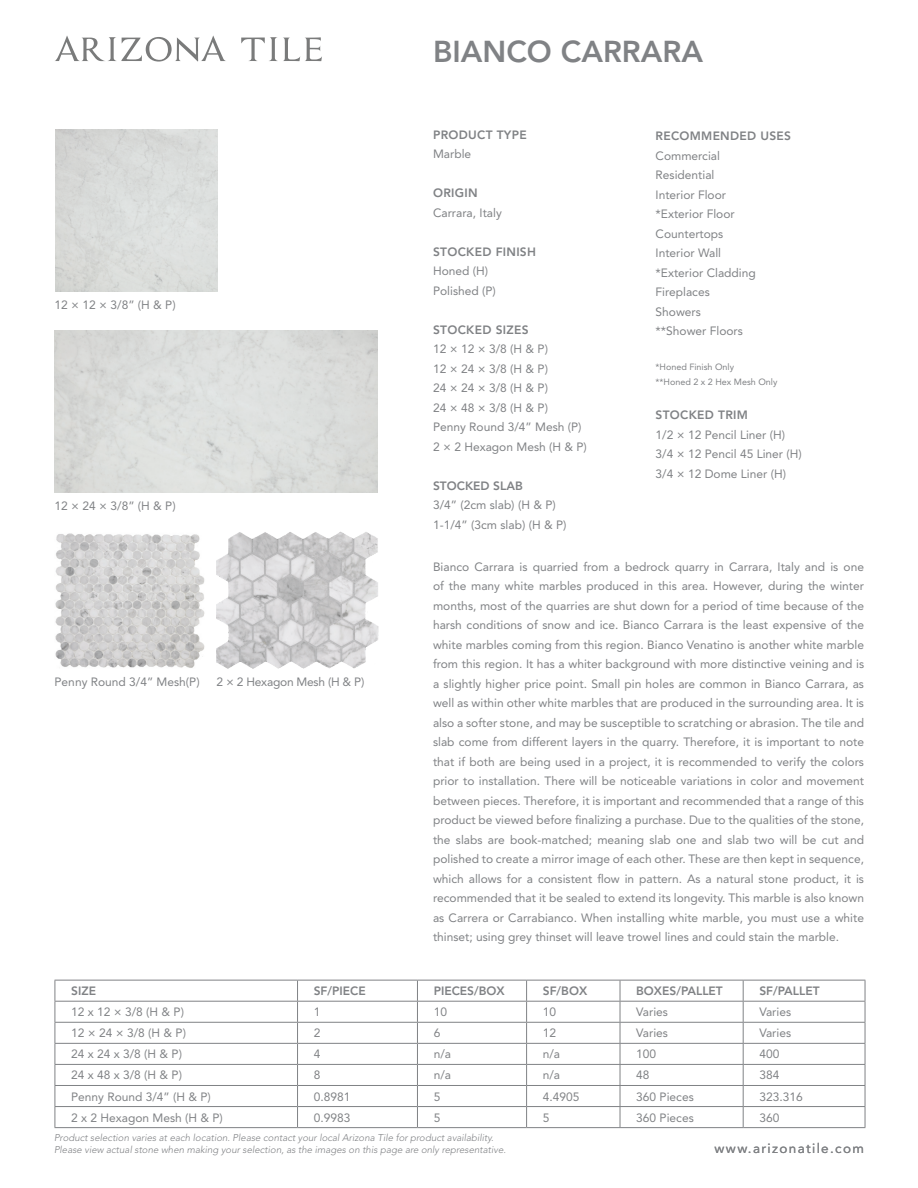
<style>
.page{position:relative;width:918px;height:1188px;background:#fff}
.page>*{position:absolute;margin:0;border:0;box-sizing:border-box;transform-origin:0 0}
.t1{font:800 30px "Avenir LT Std";color:#808285}
.t2{font:13.5px "Avenir LT Std";letter-spacing:.1em;color:#808285}
.t3{font:12px/19.5px "Avenir LT Std";color:#808285}
.t4{font:800 12px "Avenir LT Std";letter-spacing:.025em;color:#808285}
.t5{font:800 12px "Avenir LT Std";color:#808285}
.t6{font:12px "Avenir LT Std";letter-spacing:-.02em;color:#808285}
.t7{font:italic 300 9.75px "Avenir LT Std";color:#808285}
.t8{font:9px/15px "Avenir LT Std";color:#808285}
</style>
<div class="page">
<svg style="left:55px;top:35px;width:171px;height:27px"></svg>
<svg style="left:241px;top:37px;width:81px;height:24px"></svg>
<img style="left:55px;top:130px;width:162px;height:162px">
<img style="left:55px;top:533px;width:150px;height:135px">
<img style="left:217px;top:531px;width:162px;height:138px">
<hr style="left:55px;top:980px;width:243px;height:1px;background:#808285">
<hr style="left:298px;top:980px;width:119px;height:1px;background:#808285">
<hr style="left:417px;top:980px;width:110px;height:1px;background:#808285">
<hr style="left:527px;top:980px;width:93px;height:1px;background:#808285">
<hr style="left:620px;top:980px;width:123px;height:1px;background:#808285">
<hr style="left:743px;top:980px;width:122px;height:1px;background:#808285">
<hr style="left:55px;top:1001px;width:243px;height:1px;background:#808285">
<hr style="left:298px;top:1001px;width:119px;height:1px;background:#808285">
<hr style="left:417px;top:1001px;width:110px;height:1px;background:#808285">
<hr style="left:527px;top:1001px;width:93px;height:1px;background:#808285">
<hr style="left:620px;top:1001px;width:123px;height:1px;background:#808285">
<hr style="left:743px;top:1001px;width:122px;height:1px;background:#808285">
<hr style="left:55px;top:1022px;width:243px;height:1px;background:#808285">
<hr style="left:298px;top:1022px;width:119px;height:1px;background:#808285">
<hr style="left:417px;top:1022px;width:110px;height:1px;background:#808285">
<hr style="left:527px;top:1022px;width:93px;height:1px;background:#808285">
<hr style="left:620px;top:1022px;width:123px;height:1px;background:#808285">
<hr style="left:743px;top:1022px;width:122px;height:1px;background:#808285">
<hr style="left:55px;top:1043px;width:243px;height:1px;background:#808285">
<hr style="left:298px;top:1043px;width:119px;height:1px;background:#808285">
<hr style="left:417px;top:1043px;width:110px;height:1px;background:#808285">
<hr style="left:527px;top:1043px;width:93px;height:1px;background:#808285">
<hr style="left:620px;top:1043px;width:123px;height:1px;background:#808285">
<hr style="left:743px;top:1043px;width:122px;height:1px;background:#808285">
<hr style="left:55px;top:1064px;width:243px;height:1px;background:#808285">
<hr style="left:298px;top:1064px;width:119px;height:1px;background:#808285">
<hr style="left:417px;top:1064px;width:110px;height:1px;background:#808285">
<hr style="left:527px;top:1064px;width:93px;height:1px;background:#808285">
<hr style="left:620px;top:1064px;width:123px;height:1px;background:#808285">
<hr style="left:743px;top:1064px;width:122px;height:1px;background:#808285">
<hr style="left:55px;top:1085px;width:243px;height:1px;background:#808285">
<hr style="left:298px;top:1085px;width:119px;height:1px;background:#808285">
<hr style="left:417px;top:1085px;width:110px;height:1px;background:#808285">
<hr style="left:527px;top:1085px;width:93px;height:1px;background:#808285">
<hr style="left:620px;top:1085px;width:123px;height:1px;background:#808285">
<hr style="left:743px;top:1085px;width:122px;height:1px;background:#808285">
<hr style="left:55px;top:1106px;width:243px;height:1px;background:#808285">
<svg style="left:55px;top:981px;width:1px;height:146px"></svg>
<hr style="left:298px;top:1106px;width:119px;height:1px;background:#808285">
<svg style="left:297px;top:981px;width:1px;height:146px"></svg>
<hr style="left:417px;top:1106px;width:110px;height:1px;background:#808285">
<svg style="left:417px;top:981px;width:1px;height:146px"></svg>
<hr style="left:527px;top:1106px;width:93px;height:1px;background:#808285">
<svg style="left:526px;top:981px;width:1px;height:146px"></svg>
<hr style="left:620px;top:1106px;width:123px;height:1px;background:#808285">
<svg style="left:620px;top:981px;width:1px;height:146px"></svg>
<hr style="left:743px;top:1106px;width:122px;height:1px;background:#808285">
<svg style="left:743px;top:981px;width:1px;height:146px"></svg>
<svg style="left:865px;top:981px;width:1px;height:146px"></svg>
<hr style="left:55px;top:1127px;width:243px;height:1px;background:#808285">
<hr style="left:298px;top:1127px;width:119px;height:1px;background:#808285">
<hr style="left:417px;top:1127px;width:110px;height:1px;background:#808285">
<hr style="left:527px;top:1127px;width:93px;height:1px;background:#808285">
<hr style="left:620px;top:1127px;width:123px;height:1px;background:#808285">
<hr style="left:743px;top:1127px;width:122px;height:1px;background:#808285">
<p class="t3" style="left:55px;top:295px;width:123px">12 × 12 × 3/8” (H &amp; P)</p>
<p class="t3" style="left:55px;top:496px;width:123px">12 × 24 × 3/8” (H &amp; P)</p>
<p class="t3" style="left:55px;top:672px;width:147px">Penny Round 3/4” Mesh(P)</p>
<p class="t6" style="left:217px;top:675px;width:149px">2 × 2 Hexagon Mesh (H &amp; P)</p>
<h1 class="t1" style="left:433px;top:33px;width:271px">BIANCO CARRARA</h1>
<p class="t4" style="left:433px;top:128px;width:95px">PRODUCT TYPE</p>
<p class="t3" style="left:433px;top:145px;width:40px">Marble</p>
<p class="t4" style="left:433px;top:186px;width:46px">ORIGIN</p>
<p class="t3" style="left:433px;top:203px;width:70px">Carrara, Italy</p>
<p class="t4" style="left:433px;top:245px;width:104px">STOCKED FINISH</p>
<p class="t3" style="left:433px;top:262px;width:64px">Honed (H)<br>Polished (P)</p>
<p class="t4" style="left:433px;top:323px;width:97px">STOCKED SIZES</p>
<p class="t3" style="left:433px;top:340px;width:155px">12 × 12 × 3/8 (H &amp; P)<br>12 × 24 × 3/8 (H &amp; P)<br>24 × 24 × 3/8 (H &amp; P)<br>24 × 48 × 3/8 (H &amp; P)<br>Penny Round 3/4” Mesh (P)<br>2 × 2 Hexagon Mesh (H &amp; P)</p>
<p class="t5" style="left:433px;top:479px;width:91px">STOCKED SLAB</p>
<p class="t3" style="left:433px;top:496px;width:135px">3/4” (2cm slab) (H &amp; P)<br>1-1/4” (3cm slab) (H &amp; P)</p>
<p class="t4" style="left:656px;top:129px;width:137px">RECOMMENDED USES</p>
<p class="t3" style="left:656px;top:146px;width:102px">Commercial<br>Residential<br>Interior Floor *Exterior Floor<br>Countertops<br>Interior Wall *Exterior Cladding<br>Fireplaces<br>Showers<br>**Shower Floors</p>
<p class="t8" style="left:656px;top:359px;width:123px">*Honed Finish Only<br>**Honed 2 x 2 Hex Mesh Only</p>
<p class="t4" style="left:656px;top:408px;width:94px">STOCKED TRIM</p>
<p class="t3" style="left:656px;top:425px;width:148px">1/2 × 12 Pencil Liner (H)<br>3/4 × 12 Pencil 45 Liner (H)<br>3/4 × 12 Dome Liner (H)</p>
<p class="t3" style="left:433px;top:557px;width:433px;text-align:justify">Bianco Carrara is quarried from a bedrock quarry in Carrara, Italy and is one of the many white marbles produced in this area. However, during the winter months, most of the quarries are shut down for a period of time because of the harsh conditions of snow and ice. Bianco Carrara is the least expensive of the white marbles coming from this region. Bianco Venatino is another white marble from this region. It has a whiter background with more distinctive veining and is a slightly higher price point. Small pin holes are common in Bianco Carrara, as well as within other white marbles that are produced in the surrounding area. It is also a softer stone, and may be susceptible to scratching or abrasion. The tile and slab come from different layers in the quarry. Therefore, it is important to note that if both are being used in a project, it is recommended to verify the colors prior to installation. There will be noticeable variations in color and movement between pieces. Therefore, it is important and recommended that a range of this product be viewed before finalizing a purchase. Due to the qualities of the stone, the slabs are book-matched; meaning slab one and slab two will be cut and polished to create a mirror image of each other. These are then kept in sequence, which allows for a consistent flow in pattern. As a natural stone product, it is recommended that it be sealed to extend its longevity. This marble is also known as Carrera or Carrabianco. When installing white marble, you must use a white thinset; using grey thinset will leave trowel lines and could stain the marble.</p>
<p class="t4" style="left:71px;top:984px;width:26px">SIZE</p>
<p class="t4" style="left:314px;top:984px;width:53px">SF/PIECE</p>
<p class="t5" style="left:434px;top:984px;width:73px">PIECES/BOX</p>
<p class="t4" style="left:543px;top:984px;width:46px">SF/BOX</p>
<p class="t5" style="left:636px;top:984px;width:88px">BOXES/PALLET</p>
<p class="t5" style="left:759px;top:984px;width:62px">SF/PALLET</p>
<p class="t3" style="left:71px;top:1002px;width:114px">12 x 12 × 3/8 (H &amp; P)</p>
<p class="t3" style="left:314px;top:1002px;width:8px">1</p>
<p class="t3" style="left:434px;top:1002px;width:15px">10</p>
<p class="t3" style="left:543px;top:1002px;width:15px">10</p>
<p class="t3" style="left:636px;top:1002px;width:33px">Varies</p>
<p class="t3" style="left:759px;top:1002px;width:33px">Varies</p>
<p class="t3" style="left:71px;top:1024px;width:116px">12 × 24 × 3/8 (H &amp; P)</p>
<p class="t3" style="left:314px;top:1024px;width:8px">2</p>
<p class="t3" style="left:434px;top:1024px;width:8px">6</p>
<p class="t3" style="left:543px;top:1024px;width:15px">12</p>
<p class="t3" style="left:636px;top:1024px;width:33px">Varies</p>
<p class="t3" style="left:759px;top:1024px;width:33px">Varies</p>
<p class="t3" style="left:71px;top:1045px;width:112px">24 x 24 x 3/8 (H &amp; P)</p>
<p class="t3" style="left:314px;top:1045px;width:8px">4</p>
<p class="t3" style="left:434px;top:1045px;width:19px">n/a</p>
<p class="t3" style="left:543px;top:1045px;width:19px">n/a</p>
<p class="t3" style="left:636px;top:1045px;width:22px">100</p>
<p class="t3" style="left:759px;top:1045px;width:22px">400</p>
<p class="t3" style="left:71px;top:1066px;width:112px">24 x 48 x 3/8 (H &amp; P)</p>
<p class="t3" style="left:314px;top:1066px;width:8px">8</p>
<p class="t3" style="left:434px;top:1066px;width:19px">n/a</p>
<p class="t3" style="left:543px;top:1066px;width:19px">n/a</p>
<p class="t3" style="left:636px;top:1066px;width:15px">48</p>
<p class="t3" style="left:759px;top:1066px;width:22px">384</p>
<p class="t3" style="left:71px;top:1087px;width:141px">Penny Round 3/4” (H &amp; P)</p>
<p class="t3" style="left:314px;top:1087px;width:38px">0.8981</p>
<p class="t3" style="left:434px;top:1087px;width:8px">5</p>
<p class="t3" style="left:543px;top:1087px;width:38px">4.4905</p>
<p class="t3" style="left:636px;top:1087px;width:59px">360 Pieces</p>
<p class="t3" style="left:759px;top:1087px;width:45px">323.316</p>
<p class="t3" style="left:71px;top:1108px;width:153px">2 x 2 Hexagon Mesh (H &amp; P)</p>
<p class="t3" style="left:314px;top:1108px;width:38px">0.9983</p>
<p class="t3" style="left:434px;top:1108px;width:8px">5</p>
<p class="t3" style="left:543px;top:1108px;width:8px">5</p>
<p class="t3" style="left:636px;top:1108px;width:59px">360 Pieces</p>
<p class="t3" style="left:759px;top:1108px;width:22px">360</p>
<p class="t7" style="left:54px;top:1132px;width:441px">Product selection varies at each location. Please contact your local Arizona Tile for product availability.</p>
<p class="t7" style="left:54px;top:1144px;width:454px">Please view actual stone when making your selection, as the images on this page are only representative.</p>
<p class="t2" style="left:715px;top:1141px;width:151px">www.arizonatile.com</p>
</div>
